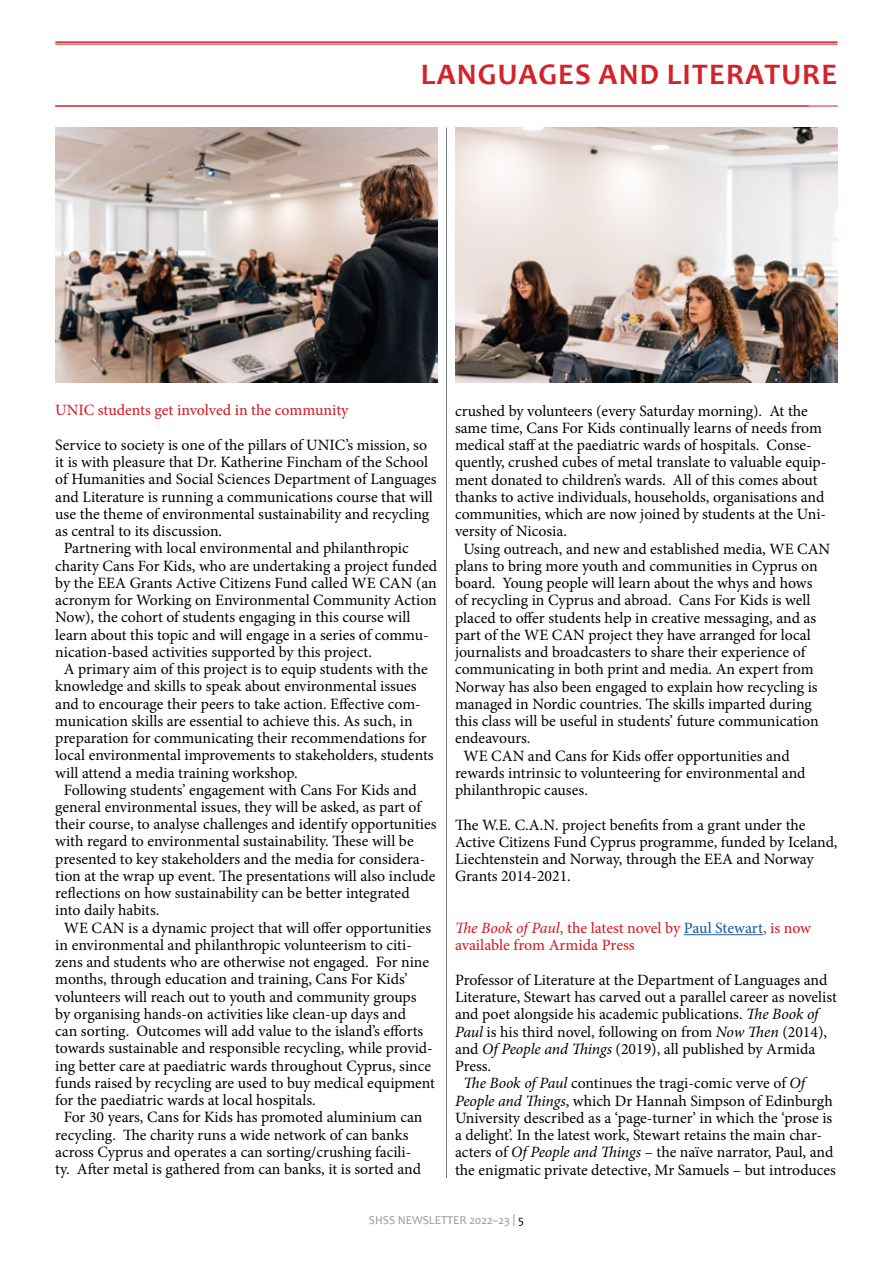
<style>
.page{position:relative;width:893px;height:1263px;background:#fff}
.page>*{position:absolute;margin:0;border:0;box-sizing:border-box;transform-origin:0 0}
.t1{font:700 30px "Candara";letter-spacing:.04em;color:#d2232a}
.t2{font:15.75px/17.2px "Minion Pro";color:#000}
.t3{font:500 15.75px/17.2px "Minion Pro";letter-spacing:-.005em;color:#d2232a}
.t4{font:12px "Candara";color:#939598}
.s1{font-style:italic}
.s2{color:#215e9e}
.s3{color:#000}
</style>
<div class="page">
<hr style="left:446px;top:128px;width:1px;height:1050px;background:#77787b">
<hr style="left:55px;top:41px;width:783px;height:2px;background:#d2232a">
<hr style="left:55px;top:44px;width:783px;height:1px;background:#d2232a">
<hr style="left:55px;top:106px;width:783px;height:1px;background:#d2232a">
<hr style="left:684px;top:934px;width:79px;height:1px;background:#215e9e">
<img style="left:55px;top:127px;width:383px;height:256px">
<img style="left:455px;top:128px;width:383px;height:255px">
<h1 class="t1" style="left:421px;top:56px;width:418px">LANGUAGES AND LITERATURE</h1>
<p class="t3" style="left:55px;top:402px;width:295px">UNIC students get involved in the community</p>
<p class="t2" style="left:55px;top:436px;width:373px">Service to society is one of the pillars of UNIC’s mission, so</p>
<p class="t2" style="left:55px;top:453px;width:374px">it is with pleasure that Dr. Katherine Fincham of the School</p>
<p class="t2" style="left:55px;top:471px;width:383px">of Humanities and Social Sciences Department of Languages</p>
<p class="t2" style="left:55px;top:488px;width:379px">and Literature is running a communications course that will</p>
<p class="t2" style="left:55px;top:505px;width:376px">use the theme of environmental sustainability and recycling</p>
<p class="t2" style="left:55px;top:522px;width:168px">as central to its discussion.</p>
<p class="t2" style="left:64px;top:540px;width:347px">Partnering with local environmental and philanthropic</p>
<p class="t2" style="left:55px;top:557px;width:383px">charity Cans For Kids, who are undertaking a project funded</p>
<p class="t2" style="left:55px;top:574px;width:383px">by the EEA Grants Active Citizens Fund called WE CAN (an</p>
<p class="t2" style="left:55px;top:591px;width:383px">acronym for Working on Environmental Community Action</p>
<p class="t2" style="left:55px;top:609px;width:357px">Now), the cohort of students engaging in this course will</p>
<p class="t2" style="left:55px;top:626px;width:375px">learn about this topic and will engage in a series of commu-</p>
<p class="t2" style="left:55px;top:643px;width:318px">nication-based activities supported by this project.</p>
<p class="t2" style="left:64px;top:660px;width:366px">A primary aim of this project is to equip students with the</p>
<p class="t2" style="left:55px;top:678px;width:363px">knowledge and skills to speak about environmental issues</p>
<p class="t2" style="left:55px;top:695px;width:367px">and to encourage their peers to take action. Effective com-</p>
<p class="t2" style="left:55px;top:712px;width:359px">munication skills are essential to achieve this. As such, in</p>
<p class="t2" style="left:55px;top:729px;width:373px">preparation for communicating their recommendations for</p>
<p class="t2" style="left:55px;top:747px;width:380px">local environmental improvements to stakeholders, students</p>
<p class="t2" style="left:55px;top:764px;width:244px">will attend a media training workshop.</p>
<p class="t2" style="left:64px;top:781px;width:355px">Following students’ engagement with Cans For Kids and</p>
<p class="t2" style="left:55px;top:798px;width:367px">general environmental issues, they will be asked, as part of</p>
<p class="t2" style="left:55px;top:816px;width:383px">their course, to analyse challenges and identify opportunities</p>
<p class="t2" style="left:55px;top:833px;width:360px">with regard to environmental sustainability. These will be</p>
<p class="t2" style="left:55px;top:850px;width:372px">presented to key stakeholders and the media for considera-</p>
<p class="t2" style="left:55px;top:867px;width:382px">tion at the wrap up event. The presentations will also include</p>
<p class="t2" style="left:55px;top:885px;width:356px">reflections on how sustainability can be better integrated</p>
<p class="t2" style="left:55px;top:902px;width:106px">into daily habits.</p>
<p class="t2" style="left:64px;top:919px;width:369px">WE CAN is a dynamic project that will offer opportunities</p>
<p class="t2" style="left:55px;top:936px;width:358px">in environmental and philanthropic volunteerism to citi-</p>
<p class="t2" style="left:55px;top:954px;width:375px">zens and students who are otherwise not engaged. For nine</p>
<p class="t2" style="left:55px;top:971px;width:354px">months, through education and training, Cans For Kids’</p>
<p class="t2" style="left:55px;top:988px;width:363px">volunteers will reach out to youth and community groups</p>
<p class="t2" style="left:55px;top:1005px;width:352px">by organising hands-on activities like clean-up days and</p>
<p class="t2" style="left:55px;top:1023px;width:370px">can sorting. Outcomes will add value to the island’s efforts</p>
<p class="t2" style="left:55px;top:1040px;width:379px">towards sustainable and responsible recycling, while provid-</p>
<p class="t2" style="left:55px;top:1057px;width:377px">ing better care at paediatric wards throughout Cyprus, since</p>
<p class="t2" style="left:55px;top:1074px;width:381px">funds raised by recycling are used to buy medical equipment</p>
<p class="t2" style="left:55px;top:1092px;width:262px">for the paediatric wards at local hospitals.</p>
<p class="t2" style="left:64px;top:1109px;width:360px">For 30 years, Cans for Kids has promoted aluminium can</p>
<p class="t2" style="left:55px;top:1126px;width:355px">recycling. The charity runs a wide network of can banks</p>
<p class="t2" style="left:55px;top:1143px;width:358px">across Cyprus and operates a can sorting/crushing facili-</p>
<p class="t2" style="left:55px;top:1160px;width:367px">ty. After metal is gathered from can banks, it is sorted and</p>
<p class="t2" style="left:455px;top:402px;width:354px">crushed by volunteers (every Saturday morning). At the</p>
<p class="t2" style="left:455px;top:419px;width:369px">same time, Cans For Kids continually learns of needs from</p>
<p class="t2" style="left:455px;top:436px;width:358px">medical staff at the paediatric wards of hospitals. Conse-</p>
<p class="t2" style="left:455px;top:454px;width:373px">quently, crushed cubes of metal translate to valuable equip-</p>
<p class="t2" style="left:455px;top:471px;width:364px">ment donated to children’s wards. All of this comes about</p>
<p class="t2" style="left:455px;top:488px;width:371px">thanks to active individuals, households, organisations and</p>
<p class="t2" style="left:455px;top:505px;width:373px">communities, which are now joined by students at the Uni-</p>
<p class="t2" style="left:455px;top:523px;width:113px">versity of Nicosia.</p>
<p class="t2" style="left:463px;top:540px;width:368px">Using outreach, and new and established media, WE CAN</p>
<p class="t2" style="left:455px;top:557px;width:364px">plans to bring more youth and communities in Cyprus on</p>
<p class="t2" style="left:455px;top:574px;width:359px">board. Young people will learn about the whys and hows</p>
<p class="t2" style="left:455px;top:592px;width:357px">of recycling in Cyprus and abroad. Cans For Kids is well</p>
<p class="t2" style="left:455px;top:609px;width:363px">placed to offer students help in creative messaging, and as</p>
<p class="t2" style="left:455px;top:626px;width:357px">part of the WE CAN project they have arranged for local</p>
<p class="t2" style="left:455px;top:643px;width:352px">journalists and broadcasters to share their experience of</p>
<p class="t2" style="left:455px;top:661px;width:360px">communicating in both print and media. An expert from</p>
<p class="t2" style="left:455px;top:678px;width:364px">Norway has also been engaged to explain how recycling is</p>
<p class="t2" style="left:455px;top:695px;width:358px">managed in Nordic countries. The skills imparted during</p>
<p class="t2" style="left:455px;top:712px;width:365px">this class will be useful in students’ future communication</p>
<p class="t2" style="left:455px;top:730px;width:77px">endeavours.</p>
<p class="t2" style="left:463px;top:747px;width:328px">WE CAN and Cans for Kids offer opportunities and</p>
<p class="t2" style="left:455px;top:764px;width:352px">rewards intrinsic to volunteering for environmental and</p>
<p class="t2" style="left:455px;top:781px;width:134px">philanthropic causes.</p>
<p class="t2" style="left:455px;top:816px;width:384px">The W.E. C.A.N. project benefits from a grant under the Active Citizens Fund Cyprus programme, funded by Iceland, Liechtenstein and Norway, through the EEA and Norway Grants 2014-2021.</p>
<p class="t3" style="left:455px;top:919px;width:358px"><span class="s1">The Book of Paul</span>, the latest novel by <span class="s2">Paul Stewart</span>, is now available from Armida Press</p>
<p class="t2" style="left:455px;top:971px;width:374px">Professor of Literature at the Department of Languages and</p>
<p class="t2" style="left:455px;top:988px;width:383px">Literature, Stewart has carved out a parallel career as novelist</p>
<p class="t2" style="left:455px;top:1006px;width:365px">and poet alongside his academic publications. <span class="s1">The Book of</span></p>
<p class="t2" style="left:455px;top:1023px;width:374px"><span class="s1">Paul</span> is his third novel, following on from <span class="s1">Now Then</span> (2014),</p>
<p class="t2" style="left:455px;top:1040px;width:362px">and <span class="s1">Of People and Things</span> (2019), all published by Armida</p>
<p class="t2" style="left:455px;top:1057px;width:38px">Press.</p>
<p class="t2" style="left:463px;top:1075px;width:343px"><span class="s1">The Book of Paul</span> continues the tragi-comic verve of <span class="s1">Of</span></p>
<p class="t2" style="left:455px;top:1092px;width:379px"><span class="s1">People and Things</span>, which Dr Hannah Simpson of Edinburgh</p>
<p class="t2" style="left:455px;top:1109px;width:379px">University described as a ‘page-turner’ in which the ‘prose is</p>
<p class="t2" style="left:455px;top:1126px;width:369px">a delight’. In the latest work, Stewart retains the main char-</p>
<p class="t2" style="left:455px;top:1144px;width:380px">acters of <span class="s1">Of People and Things</span> – the naïve narrator, Paul, and</p>
<p class="t2" style="left:455px;top:1161px;width:382px">the enigmatic private detective, Mr Samuels – but introduces</p>
<p class="t4" style="left:369px;top:1212px;width:157px">SHSS NEWSLETTER 2022–23 | <span class="s3">5</span></p>
</div>
